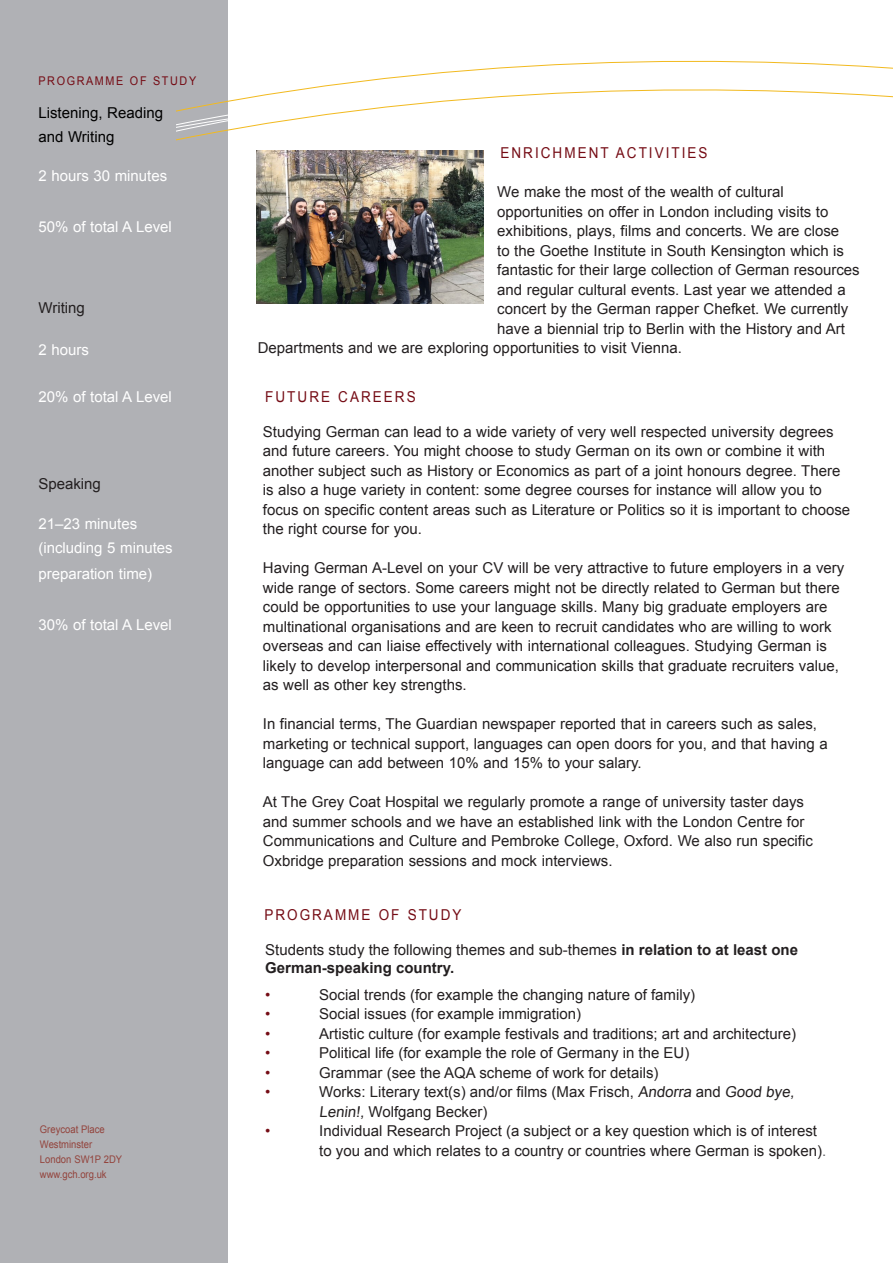
<style>
.page{position:relative;width:893px;height:1263px;background:#fff}
.page>*{position:absolute;margin:0;border:0;box-sizing:border-box;transform-origin:0 0}
.t1{font:15px/19.5px "Arial";color:#231f20}
.t2{font:15px/24px "Arial";color:#fff}
.t3{font:700 15px/18px "Arial";color:#231f20}
.t4{font:15px "Arial";letter-spacing:.15em;color:#750c15;scale:.9 1}
.t5{font:15px "Arial";color:#000}
.t6{font:15px "Arial";letter-spacing:.15em;color:#750c15}
.t7{font:12px "Arial";letter-spacing:.15em;color:#750c15;scale:.9 1}
.t8{font:10.5px "Arial";color:#93433c;scale:.9 1}
.s1{font-weight:400}
.s2{color:#636366}
</style>
<div class="page">
<img style="left:256px;top:186px;width:228px;height:118px">
<div style="left:0;top:0;width:228px;height:1263px;background:#b0b1b5"></div>
<svg style="left:176px;top:60px;width:717px;height:126px"></svg>
<p class="t7" style="left:38px;top:73px;width:177px">PROGRAMME OF STUDY</p>
<p class="t5" style="left:38px;top:103px;width:126px">Listening, Reading</p>
<p class="t5" style="left:38px;top:127px;width:78px">and Writing</p>
<p class="t2" style="left:38px;top:164px;width:130px">2 hours 30 minutes</p>
<p class="t2" style="left:38px;top:215px;width:135px">50% of total A Level</p>
<p class="t1" style="left:38px;top:298px;width:48px">Writing</p>
<p class="t2" style="left:38px;top:338px;width:52px">2 hours</p>
<p class="t2" style="left:38px;top:384px;width:135px">20% of total A Level</p>
<p class="t1" style="left:38px;top:474px;width:64px">Speaking</p>
<p class="t2" style="left:38px;top:512px;width:136px">21–23 minutes (including 5 minutes</p>
<p class="t2" style="left:38px;top:561px;width:115px">preparation time)</p>
<p class="t2" style="left:38px;top:612px;width:135px">30% of total A Level</p>
<p class="t8" style="left:40px;top:1122px;width:74px">Greycoat Place</p>
<p class="t8" style="left:40px;top:1137px;width:60px">Westminster</p>
<p class="t8" style="left:40px;top:1152px;width:93px">London SW1P 2DY</p>
<p class="t8" style="left:40px;top:1167px;width:76px">www.gch.org.uk</p>
<p class="t4" style="left:500px;top:143px;width:232px">ENRICHMENT ACTIVITIES</p>
<p class="t1" style="left:497px;top:182px;width:288px">We make the most of the wealth of cultural</p>
<p class="t1" style="left:497px;top:202px;width:333px">opportunities on offer in London including visits to</p>
<p class="t1" style="left:497px;top:221px;width:343px">exhibitions, plays, films and concerts. We are close</p>
<p class="t1" style="left:497px;top:241px;width:348px">to the Goethe Institute in South Kensington which is</p>
<p class="t1" style="left:497px;top:260px;width:364px">fantastic for their large collection of German resources</p>
<p class="t1" style="left:497px;top:280px;width:350px">and regular cultural events. Last year we attended a</p>
<p class="t1" style="left:497px;top:299px;width:353px">concert by the German rapper Chefket. We currently</p>
<p class="t1" style="left:497px;top:319px;width:349px">have a biennial trip to Berlin with the History and Art</p>
<p class="t1" style="left:258px;top:338px;width:426px">Departments and we are exploring opportunities to visit Vienna.</p>
<p class="t4" style="left:265px;top:386px;width:169px">FUTURE CAREERS</p>
<p class="t1" style="left:263px;top:422px;width:589px">Studying German can lead to a wide variety of very well respected university degrees and future careers. You might choose to study German on its own or combine it with another subject such as History or Economics as part of a joint honours degree. There is also a huge variety in content: some degree courses for instance will allow you to focus on specific content areas such as Literature or Politics so it is important to choose the right course for you.</p>
<p class="t1" style="left:263px;top:558px;width:583px">Having German A-Level on your CV will be very attractive to future employers in a very wide range of sectors. Some careers might not be directly related to German but there could be opportunities to use your language skills. Many big graduate employers are multinational organisations and are keen to recruit candidates who are willing to work overseas and can liaise effectively with international colleagues. Studying German is likely to develop interpersonal and communication skills that graduate recruiters value, as well as other key strengths.</p>
<p class="t1" style="left:263px;top:714px;width:566px">In financial terms, The Guardian newspaper reported that in careers such as sales, marketing or technical support, languages can open doors for you, and that having a language can add between 10% and 15% to your salary.</p>
<p class="t1" style="left:263px;top:792px;width:551px">At The Grey Coat Hospital we regularly promote a range of university taster days and summer schools and we have an established link with the London Centre for Communications and Culture and Pembroke College, Oxford. We also run specific Oxbridge preparation sessions and mock interviews.</p>
<p class="t4" style="left:264px;top:904px;width:221px">PROGRAMME OF STUDY</p>
<p class="t3" style="left:265px;top:942px;width:534px"><span class="s1">Students study the following themes and sub-themes</span> in relation to at least one<br>German-speaking country.</p>
<p class="t6" style="left:265px;top:984px;width:7px">•</p>
<p class="t1" style="left:319px;top:985px;width:377px">Social trends (for example the changing nature of family)</p>
<p class="t6" style="left:265px;top:1004px;width:7px">•</p>
<p class="t1" style="left:319px;top:1004px;width:263px">Social issues (for example immigration)</p>
<p class="t6" style="left:265px;top:1023px;width:7px">•</p>
<p class="t1" style="left:319px;top:1024px;width:478px">Artistic culture (for example festivals and traditions; art and architecture)</p>
<p class="t6" style="left:265px;top:1043px;width:7px">•</p>
<p class="t1" style="left:319px;top:1043px;width:372px">Political life (for example the role of Germany in the EU)</p>
<p class="t6" style="left:265px;top:1062px;width:7px">•</p>
<p class="t1" style="left:319px;top:1063px;width:341px">Grammar (see the AQA scheme of work for details)</p>
<p class="t6" style="left:265px;top:1082px;width:7px">•</p>
<p class="t1" style="left:319px;top:1082px;width:479px">Works: Literary text(s) and/or films (Max Frisch, Andorra and Good bye,<br>Lenin!, Wolfgang Becker)</p>
<p class="t6" style="left:265px;top:1121px;width:7px">•</p>
<p class="t1" style="left:319px;top:1121px;width:508px">Individual Research Project (a subject or a key question which is of interest to you and which relates to a country or countries where German is spoken)<span class="s2">.</span></p>
</div>
